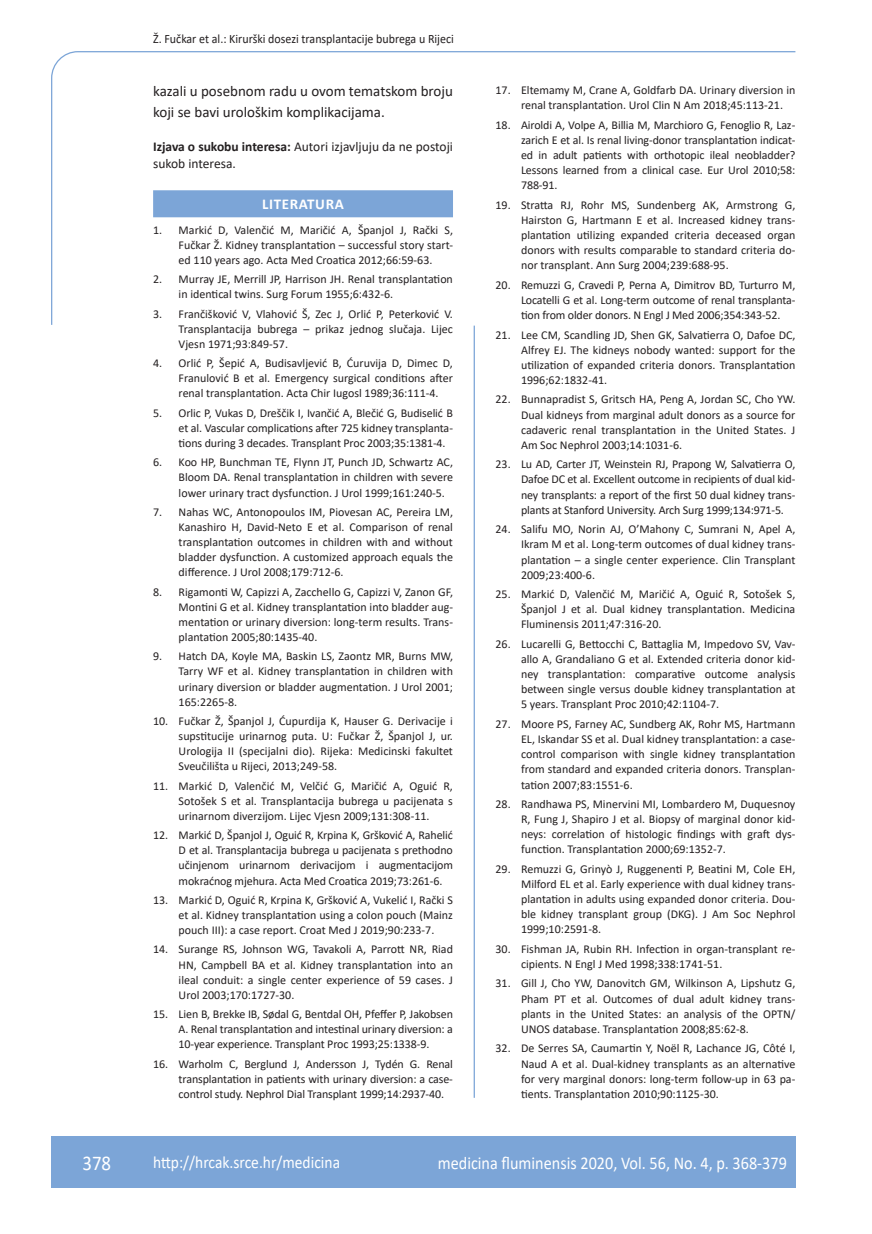
<style>
.page{position:relative;width:872px;height:1234px;background:#fff}
.page>*{position:absolute;margin:0;border:0;box-sizing:border-box;transform-origin:0 0}
.t1{font:21px "Calibri";color:#fff;scale:.9 1}
.t2{font:18px "Calibri";color:#fff;scale:.9 1}
.t3{font:17.25px "Calibri";color:#fff;scale:.9 1}
.osnovni_tekst{font:15px/21.1px "Calibri";color:#231f20}
.naslov_ruler{font:700 15px "Calibri";letter-spacing:.04em;color:#fff}
.izjava{font:13.5px/16.6px "Calibri";color:#231f20}
.glava{font:12.75px "Calibri";color:#231f20;scale:.94 1}
.literatura{font:12px/15.1px "Calibri";color:#231f20;text-align:justify}
.s1{font-weight:700}
</style>
<div class="page">
<svg style="left:51px;top:51px;width:745px;height:274px"></svg>
<hr style="left:473px;top:325px;width:2px;height:772px;background:#7ca5d7">
<div style="left:51px;top:1135px;width:744px;height:51px;background:#7ca5d7"></div>
<div style="left:153px;top:190px;width:300px;height:27px;background:#7ca5d7"></div>
<p class="glava" style="left:153px;top:29px;width:321px">Ž. Fučkar et al.: Kirurški dosezi transplantacije bubrega u Rijeci</p>
<p class="osnovni_tekst" style="left:153px;top:80px;width:301px">kazali u posebnom radu u ovom tematskom broju koji se bavi urološkim komplikacijama.</p>
<p class="izjava" style="left:153px;top:138px;width:301px"><span class="s1">Izjava o sukobu interesa:</span> Autori izjavljuju da ne postoji sukob interesa.</p>
<p class="naslov_ruler" style="left:262px;top:193px;width:83px">LITERATURA</p>
<p class="literatura" style="left:179px;top:222px;width:276px;text-indent:-26px">1. Markić D, Valenčić M, Maričić A, Španjol J, Rački S, Fučkar Ž. Kidney transplantation – successful story start&shy;ed 110 years ago. Acta Med Croatica 2012;66:59-63.</p>
<p class="literatura" style="left:179px;top:271px;width:276px;text-indent:-26px">2. Murray JE, Merrill JP, Harrison JH. Renal transplantation in identical twins. Surg Forum 1955;6:432-6.</p>
<p class="literatura" style="left:179px;top:306px;width:276px;text-indent:-26px">3. Frančišković V, Vlahović Š, Zec J, Orlić P, Peterković V.<br>Transplantacija bubrega – prikaz jednog slučaja. Lijec Vjesn 1971;93:849-57.</p>
<p class="literatura" style="left:179px;top:355px;width:276px;text-indent:-26px">4. Orlić P, Šepić A, Budisavljević B, Ćuruvija D, Dimec D, Franulović B et al. Emergency surgical conditions after renal transplantation. Acta Chir Iugosl 1989;36:111-4.</p>
<p class="literatura" style="left:179px;top:405px;width:276px;text-indent:-26px">5. Orlic P, Vukas D, Dreščik I, Ivančić A, Blečić G, Budiselić B et al. Vascular complications after 725 kidney transplanta&shy;tions during 3 decades. Transplant Proc 2003;35:1381-4.</p>
<p class="literatura" style="left:179px;top:454px;width:276px;text-indent:-26px">6. Koo HP, Bunchman TE, Flynn JT, Punch JD, Schwartz AC, Bloom DA. Renal transplantation in children with severe lower urinary tract dysfunction. J Urol 1999;161:240-5.</p>
<p class="literatura" style="left:179px;top:504px;width:276px;text-indent:-26px">7. Nahas WC, Antonopoulos IM, Piovesan AC, Pereira LM, Kanashiro H, David-Neto E et al. Comparison of renal transplantation outcomes in children with and without bladder dysfunction. A customized approach equals the difference. J Urol 2008;179:712-6.</p>
<p class="literatura" style="left:179px;top:583px;width:276px;text-indent:-26px">8. Rigamonti W, Capizzi A, Zacchello G, Capizzi V, Zanon GF, Montini G et al. Kidney transplantation into bladder aug&shy;mentation or urinary diversion: long-term results. Trans&shy;plantation 2005;80:1435-40.</p>
<p class="literatura" style="left:179px;top:648px;width:276px;text-indent:-26px">9. Hatch DA, Koyle MA, Baskin LS, Zaontz MR, Burns MW, Tarry WF et al. Kidney transplantation in children with urinary diversion or bladder augmentation. J Urol 2001; 165:2265-8.</p>
<p class="literatura" style="left:179px;top:713px;width:276px;text-indent:-26px">10. Fučkar Ž, Španjol J, Ćupurdija K, Hauser G. Derivacije i supstitucije urinarnog puta. U: Fučkar Ž, Španjol J, ur.<br>Urologija II (specijalni dio). Rijeka: Medicinski fakultet Sveučilišta u Rijeci, 2013;249-58.</p>
<p class="literatura" style="left:179px;top:777px;width:276px;text-indent:-26px">11. Markić D, Valenčić M, Velčić G, Maričić A, Oguić R, Sotošek S et al. Transplantacija bubrega u pacijenata s urinarnom diverzijom. Lijec Vjesn 2009;131:308-11.</p>
<p class="literatura" style="left:179px;top:827px;width:276px;text-indent:-26px">12. Markić D, Španjol J, Oguić R, Krpina K, Gršković A, Rahelić D et al. Transplantacija bubrega u pacijenata s prethodno učinjenom urinarnom derivacijom i augmentacijom mokraćnog mjehura. Acta Med Croatica 2019;73:261-6.</p>
<p class="literatura" style="left:179px;top:891px;width:276px;text-indent:-26px">13. Markić D, Oguić R, Krpina K, Gršković A, Vukelić I, Rački S et al. Kidney transplantation using a colon pouch (Mainz pouch III): a case report. Croat Med J 2019;90:233-7.</p>
<p class="literatura" style="left:179px;top:941px;width:276px;text-indent:-26px">14. Surange RS, Johnson WG, Tavakoli A, Parrott NR, Riad HN, Campbell BA et al. Kidney transplantation into an ileal conduit: a single center experience of 59 cases. J Urol 2003;170:1727-30.</p>
<p class="literatura" style="left:179px;top:1005px;width:276px;text-indent:-26px">15. Lien B, Brekke IB, Sødal G, Bentdal OH, Pfeffer P, Jakobsen A. Renal transplantation and intestinal urinary diversion: a 10-year experience. Transplant Proc 1993;25:1338-9.</p>
<p class="literatura" style="left:179px;top:1055px;width:276px;text-indent:-26px">16. Warholm C, Berglund J, Andersson J, Tydén G. Renal transplantation in patients with urinary diversion: a case&shy;control study. Nephrol Dial Transplant 1999;14:2937-40.</p>
<p class="literatura" style="left:521px;top:82px;width:276px;text-indent:-26px">17. Eltemamy M, Crane A, Goldfarb DA. Urinary diversion in renal transplantation. Urol Clin N Am 2018;45:113-21.</p>
<p class="literatura" style="left:521px;top:117px;width:276px;text-indent:-26px">18. Airoldi A, Volpe A, Billia M, Marchioro G, Fenoglio R, Laz&shy;zarich E et al. Is renal living-donor transplantation indicat&shy;ed in adult patients with orthotopic ileal neobladder?<br>Lessons learned from a clinical case. Eur Urol 2010;58:<br>788-91.</p>
<p class="literatura" style="left:521px;top:197px;width:276px;text-indent:-26px">19. Stratta RJ, Rohr MS, Sundenberg AK, Armstrong G, Hairston G, Hartmann E et al. Increased kidney trans&shy;plantation utilizing expanded criteria deceased organ donors with results comparable to standard criteria do&shy;nor transplant. Ann Surg 2004;239:688-95.</p>
<p class="literatura" style="left:521px;top:277px;width:276px;text-indent:-26px">20. Remuzzi G, Cravedi P, Perna A, Dimitrov BD, Turturro M, Locatelli G et al. Long-term outcome of renal transplanta&shy;tion from older donors. N Engl J Med 2006;354:343-52.</p>
<p class="literatura" style="left:521px;top:326px;width:276px;text-indent:-26px">21. Lee CM, Scandling JD, Shen GK, Salvatierra O, Dafoe DC, Alfrey EJ. The kidneys nobody wanted: support for the utilization of expanded criteria donors. Transplantation 1996;62:1832-41.</p>
<p class="literatura" style="left:521px;top:391px;width:276px;text-indent:-26px">22. Bunnapradist S, Gritsch HA, Peng A, Jordan SC, Cho YW.<br>Dual kidneys from marginal adult donors as a source for cadaveric renal transplantation in the United States. J Am Soc Nephrol 2003;14:1031-6.</p>
<p class="literatura" style="left:521px;top:456px;width:276px;text-indent:-26px">23. Lu AD, Carter JT, Weinstein RJ, Prapong W, Salvatierra O, Dafoe DC et al. Excellent outcome in recipients of dual kid&shy;ney transplants: a report of the first 50 dual kidney trans&shy;plants at Stanford University. Arch Surg 1999;134:971-5.</p>
<p class="literatura" style="left:521px;top:521px;width:276px;text-indent:-26px">24. Salifu MO, Norin AJ, O’Mahony C, Sumrani N, Apel A, Ikram M et al. Long-term outcomes of dual kidney trans&shy;plantation – a single center experience. Clin Transplant 2009;23:400-6.</p>
<p class="literatura" style="left:521px;top:586px;width:276px;text-indent:-26px">25. Markić D, Valenčić M, Maričić A, Oguić R, Sotošek S, Španjol J et al. Dual kidney transplantation. Medicina Fluminensis 2011;47:316-20.</p>
<p class="literatura" style="left:521px;top:635px;width:276px;text-indent:-26px">26. Lucarelli G, Bettocchi C, Battaglia M, Impedovo SV, Vav&shy;allo A, Grandaliano G et al. Extended criteria donor kid&shy;ney transplantation: comparative outcome analysis between single versus double kidney transplantation at 5 years. Transplant Proc 2010;42:1104-7.</p>
<p class="literatura" style="left:521px;top:715px;width:276px;text-indent:-26px">27. Moore PS, Farney AC, Sundberg AK, Rohr MS, Hartmann EL, Iskandar SS et al. Dual kidney transplantation: a case&shy;control comparison with single kidney transplantation from standard and expanded criteria donors. Transplan&shy;tation 2007;83:1551-6.</p>
<p class="literatura" style="left:521px;top:795px;width:276px;text-indent:-26px">28. Randhawa PS, Minervini MI, Lombardero M, Duquesnoy R, Fung J, Shapiro J et al. Biopsy of marginal donor kid&shy;neys: correlation of histologic findings with graft dys&shy;function. Transplantation 2000;69:1352-7.</p>
<p class="literatura" style="left:521px;top:860px;width:276px;text-indent:-26px">29. Remuzzi G, Grinyò J, Ruggenenti P, Beatini M, Cole EH, Milford EL et al. Early experience with dual kidney trans&shy;plantation in adults using expanded donor criteria. Dou&shy;ble kidney transplant group (DKG). J Am Soc Nephrol 1999;10:2591-8.</p>
<p class="literatura" style="left:521px;top:940px;width:276px;text-indent:-26px">30. Fishman JA, Rubin RH. Infection in organ-transplant re&shy;cipients. N Engl J Med 1998;338:1741-51.</p>
<p class="literatura" style="left:521px;top:975px;width:276px;text-indent:-26px">31. Gill J, Cho YW, Danovitch GM, Wilkinson A, Lipshutz G, Pham PT et al. Outcomes of dual adult kidney trans&shy;plants in the United States: an analysis of the OPTN/ UNOS database. Transplantation 2008;85:62-8.</p>
<p class="literatura" style="left:521px;top:1040px;width:276px;text-indent:-26px">32. De Serres SA, Caumartin Y, Noël R, Lachance JG, Côté I, Naud A et al. Dual-kidney transplants as an alternative for very marginal donors: long-term follow-up in 63 pa&shy;tients. Transplantation 2010;90:1125-30.</p>
<p class="t1" style="left:82px;top:1147px;width:33px">378</p>
<p class="t3" style="left:153px;top:1149px;width:209px">http://hrcak.srce.hr/medicina</p>
<p class="t2" style="left:438px;top:1149px;width:389px">medicina fluminensis 2020, Vol. 56, No. 4, p. 368-379</p>
</div>
